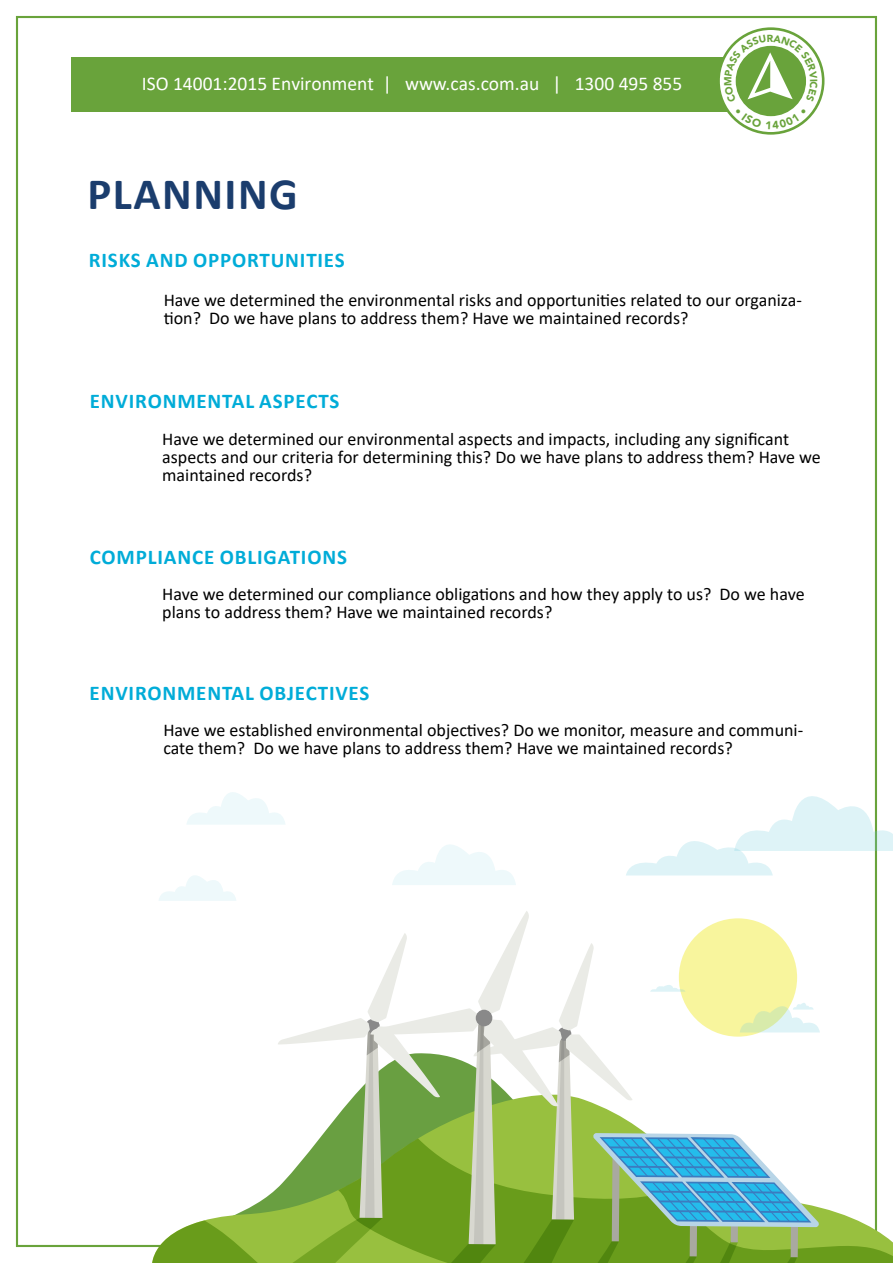
<style>
.page{position:relative;width:893px;height:1263px;background:#fff}
.page>*{position:absolute;margin:0;border:0;box-sizing:border-box;transform-origin:0 0}
.t1{font:700 45px "Calibri";letter-spacing:.035em;color:#1b3d6d}
.t2{font:700 21px "Calibri";letter-spacing:.04em;color:#00acd8}
.t3{font:19.5px "Calibri";color:#fff}
.t4{font:18px/18px "Calibri";color:#000}
.t5{font:900 10.2px "Avenir LT Std";color:#69a33b}
</style>
<div class="page">
<div style="left:71px;top:57px;width:666px;height:54px;background:#69a33b"></div>
<svg style="left:718px;top:29px;width:105px;height:104px"></svg>
<div style="left:717px;top:27px;width:107px;height:108px;border:3px solid #69a33b;border-radius:50%"></div>
<svg style="left:206px;top:1081px;width:671px;height:182px"></svg>
<svg style="left:820px;top:1138px;width:73px;height:125px"></svg>
<svg style="left:152px;top:1220px;width:110px;height:43px;background:#8ab345"></svg>
<svg style="left:392px;top:845px;width:124px;height:40px"></svg>
<svg style="left:159px;top:875px;width:77px;height:26px"></svg>
<svg style="left:278px;top:911px;width:542px;height:352px"></svg>
<svg style="left:626px;top:796px;width:267px;height:79px"></svg>
<svg style="left:187px;top:792px;width:98px;height:33px"></svg>
<svg style="left:724px;top:34px;width:94px;height:95px"></svg>
<p class="t3" style="left:142px;top:70px;width:542px">ISO 14001:2015 Environment | www.cas.com.au | 1300 495 855</p>
<h1 class="t1" style="left:87px;top:162px;width:212px">PLANNING</h1>
<p class="t5" style="left:722px;top:86px;width:11px;rotate:-90deg">M</p>
<p class="t2" style="left:89px;top:245px;width:257px">RISKS AND OPPORTUNITIES</p>
<p class="t4" style="left:164px;top:290px;width:640px">Have we determined the environmental risks and opportunities related to our organiza&shy;tion? Do we have plans to address them? Have we maintained records?</p>
<p class="t2" style="left:90px;top:386px;width:251px">ENVIRONMENTAL ASPECTS</p>
<p class="t4" style="left:162px;top:429px;width:660px">Have we determined our environmental aspects and impacts, including any significant aspects and our criteria for determining this? Do we have plans to address them? Have we maintained records?</p>
<p class="t2" style="left:90px;top:542px;width:259px">COMPLIANCE OBLIGATIONS</p>
<p class="t4" style="left:162px;top:584px;width:644px">Have we determined our compliance obligations and how they apply to us? Do we have plans to address them? Have we maintained records?</p>
<p class="t2" style="left:90px;top:678px;width:281px">ENVIRONMENTAL OBJECTIVES</p>
<p class="t4" style="left:163px;top:721px;width:641px">Have we established environmental objectives? Do we monitor, measure and communi&shy;cate them? Do we have plans to address them? Have we maintained records?</p>
</div>
